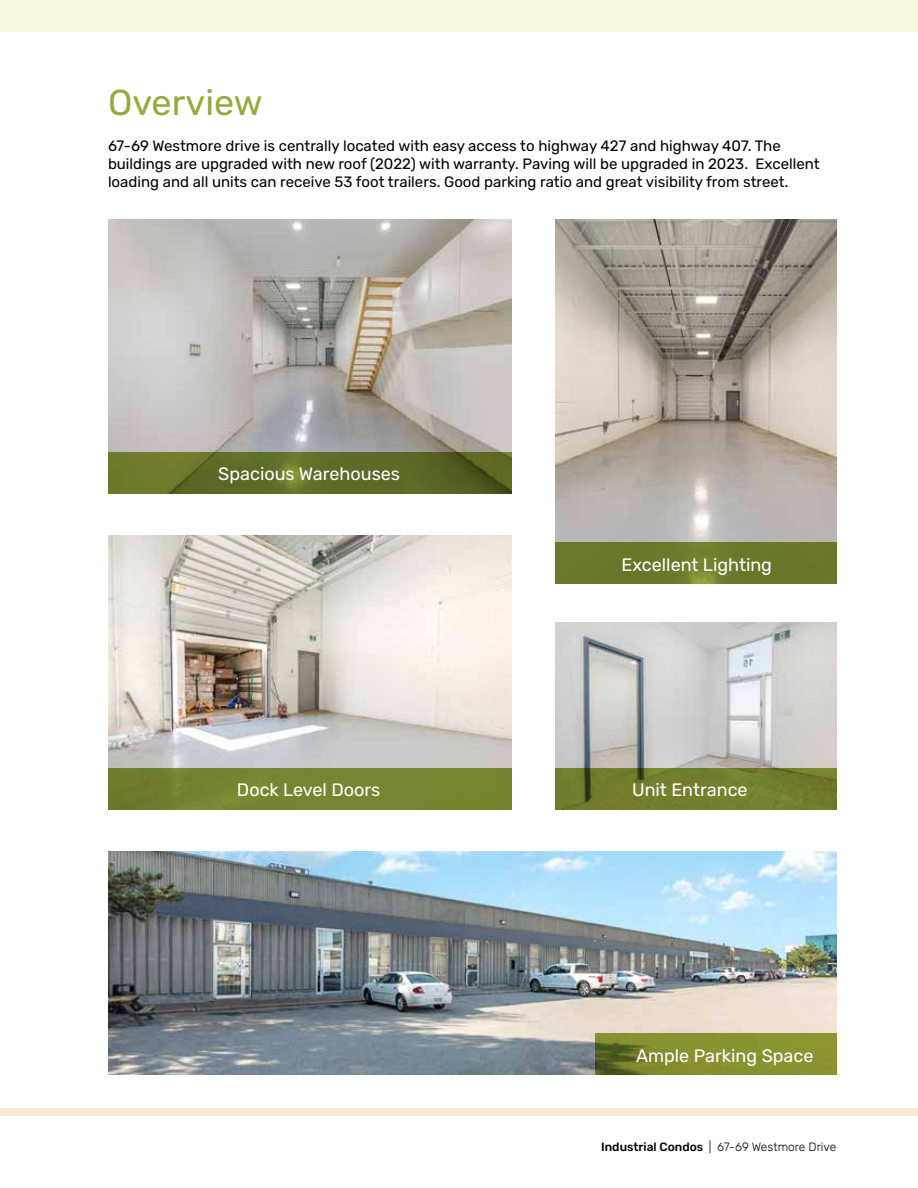
<style>
.page{position:relative;width:918px;height:1188px;background:#fff}
.page>*{position:absolute;margin:0;border:0;box-sizing:border-box;transform-origin:0 0}
.t1{font:36px "Rubik";color:#95a93d}
.t2{font:18px "Rubik";color:#fff}
.t3{font:15px/18px "Rubik";color:#000}
.t4{font:300 12px "Rubik";color:#000}
.s1{font-weight:500}
</style>
<div class="page">
<div style="left:0;top:1108px;width:918px;height:8px;background:#fee9d8"></div>
<img style="left:108px;top:220px;width:404px;height:232px">
<img style="left:108px;top:536px;width:404px;height:232px">
<img style="left:555px;top:220px;width:282px;height:322px">
<img style="left:555px;top:622px;width:282px;height:146px">
<img style="left:108px;top:851px;width:729px;height:224px">
<svg style="left:108px;top:452px;width:404px;height:42px;background:#606c27"></svg>
<div style="left:555px;top:542px;width:282px;height:42px;background:#6a782b"></div>
<svg style="left:555px;top:768px;width:282px;height:41px;background:#707c2b"></svg>
<svg style="left:595px;top:1033px;width:242px;height:42px;background:#808a2e"></svg>
<div style="left:108px;top:768px;width:404px;height:41px;background:#768530"></div>
<div style="left:0;top:0;width:918px;height:31px;background:#f5f7dd"></div>
<h1 class="t1" style="left:108px;top:82px;width:156px">Overview</h1>
<p class="t3" style="left:108px;top:137px;width:713px">67-69 Westmore drive is centrally located with easy access to highway 427 and highway 407. The buildings are upgraded with new roof (2022) with warranty. Paving will be upgraded in 2023. Excellent loading and all units can receive 53 foot trailers. Good parking ratio and great visibility from street.</p>
<p class="t2" style="left:218px;top:464px;width:183px">Spacious Warehouses</p>
<p class="t2" style="left:237px;top:779px;width:145px">Dock Level Doors</p>
<p class="t2" style="left:622px;top:555px;width:152px">Excellent Lighting</p>
<p class="t2" style="left:632px;top:779px;width:117px">Unit Entrance</p>
<p class="t2" style="left:636px;top:1046px;width:179px">Ample Parking Space</p>
<p class="t4" style="left:601px;top:1140px;width:237px"><span class="s1">Industrial Condos</span> | 67-69 Westmore Drive</p>
</div>
